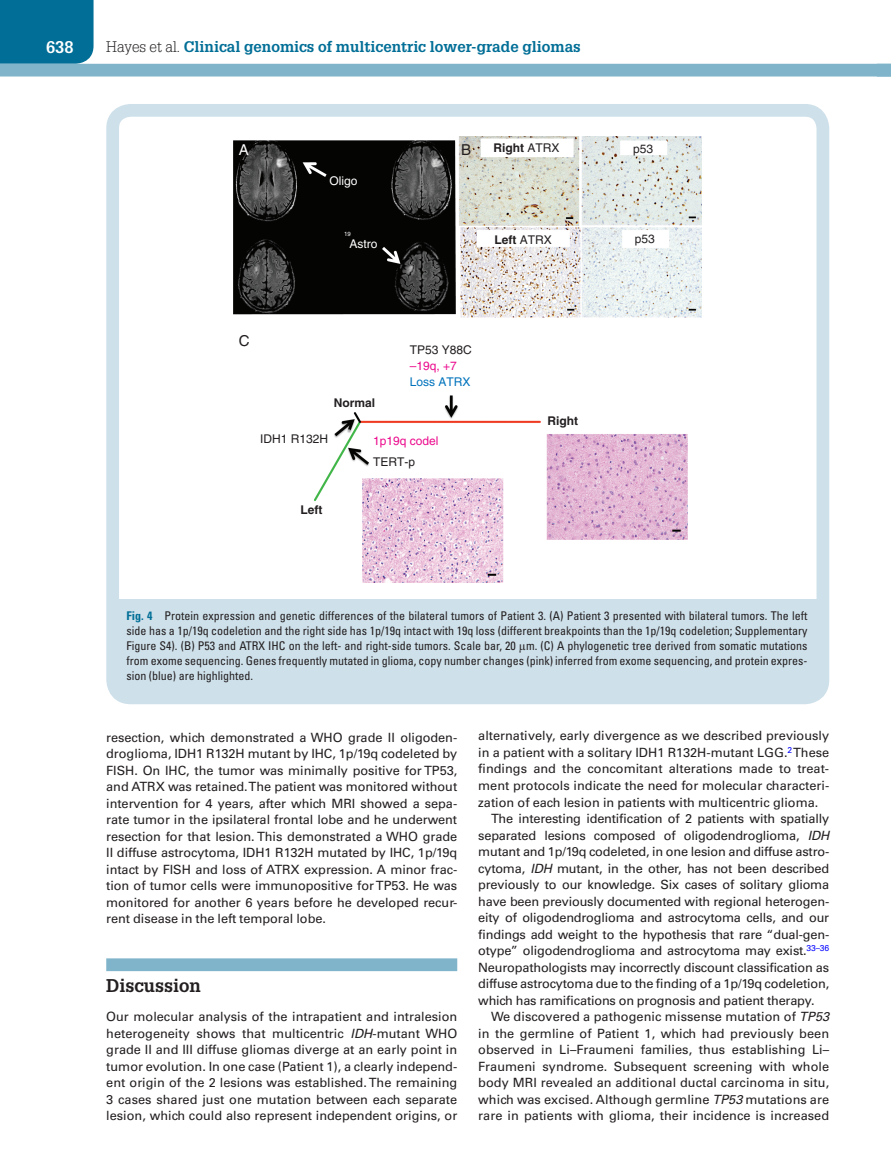
<style>
.page{position:relative;width:891px;height:1175px;background:#fff}
.page>*{position:absolute;margin:0;border:0;box-sizing:border-box;transform-origin:0 0}
.t1{font:700 18px "Glypha LT Std";color:#231f20}
.t2{font:700 16.5px "Glypha LT Std";color:#fff}
.t3{font:700 15px "Glypha LT Std";color:#006e96}
.t4{font:15px "Helvetica";color:#231f20}
.t5{font:15px "Helvetica";color:#fff}
.t6{font:12.75px/16.5px "Univers LT Std";letter-spacing:-.005em;color:#231f20;text-align:justify}
.t7{font:condensed 12px/15px "Univers LT Std";color:#231f20;text-align:justify}
.t8{font:700 12px "Helvetica";color:#231f20}
.t9{font:12px "Helvetica";color:#231f20}
.t10{font:12px "Helvetica";color:#eb0b8d}
.t11{font:12px "Helvetica";color:#fff}
.t12{font:12px "Helvetica";color:#0073bc}
.t13{font:6px "Helvetica";color:#fff}
.s1{font-weight:300;color:#231f20}
.s2{font-weight:400}
.s3{font-weight:700;color:#006e96}
.s4{font-family:"Gandhari Unicode";font-stretch:normal}
.s5{font-style:italic}
</style>
<div class="page">
<div style="left:0;top:0;width:94px;height:64px;background:#006e96"></div>
<div style="left:0;top:64px;width:891px;height:12px;background:#7fb4ca"></div>
<div style="left:106px;top:958px;width:351px;height:13px;background:#7fb4ca"></div>
<div style="left:118px;top:599px;width:700px;height:95px;background:#cee0ea"></div>
<img style="left:233px;top:136px;width:468px;height:447px">
<div style="left:106px;top:104px;width:723px;height:600px;border:13px solid #cee0ea;border-radius:18px"></div>
<p class="t2" style="left:46px;top:37px;width:29px">638</p>
<p class="t3" style="left:106px;top:37px;width:476px"><span class="s1">Hayes et al.</span> Clinical genomics of multicentric lower-grade gliomas</p>
<p class="t5" style="left:239px;top:141px;width:12px">A</p>
<p class="t11" style="left:329px;top:174px;width:30px">Oligo</p>
<p class="t13" style="left:344px;top:230px;width:8px">19</p>
<p class="t11" style="left:349px;top:237px;width:30px">Astro</p>
<p class="t4" style="left:461px;top:141px;width:12px">B</p>
<p class="t8" style="left:494px;top:141px;width:67px">Right <span class="s2">ATRX</span></p>
<p class="t8" style="left:494px;top:232px;width:59px">Left <span class="s2">ATRX</span></p>
<p class="t4" style="left:239px;top:331px;width:12px">C</p>
<p class="t8" style="left:334px;top:395px;width:43px">Normal</p>
<p class="t9" style="left:410px;top:342px;width:64px">TP53 Y88C</p>
<p class="t10" style="left:410px;top:359px;width:49px">–19q, +7</p>
<p class="t12" style="left:410px;top:375px;width:62px">Loss ATRX</p>
<p class="t9" style="left:260px;top:432px;width:70px">IDH1 R132H</p>
<p class="t10" style="left:373px;top:434px;width:67px">1p19q codel</p>
<p class="t9" style="left:373px;top:454px;width:43px">TERT-p</p>
<p class="t8" style="left:301px;top:503px;width:23px">Left</p>
<p class="t8" style="left:547px;top:413px;width:32px">Right</p>
<p class="t9" style="left:633px;top:141px;width:22px">p53</p>
<p class="t9" style="left:635px;top:232px;width:22px">p53</p>
<p class="t7" style="left:127px;top:608px;width:683px"><span class="s3">Fig. 4</span> Protein expression and genetic differences of the bilateral tumors of Patient 3. (A) Patient 3 presented with bilateral tumors. The left side has a 1p/19q codeletion and the right side has 1p/19q intact with 19q loss (different breakpoints than the 1p/19q codeletion; Supplementary Figure S4). (B) P53 and ATRX IHC on the left- and right-side tumors. Scale bar, 20 <span class="s4">μ</span>m. (C) A phylogenetic tree derived from somatic mutations from exome sequencing. Genes frequently mutated in glioma, copy number changes (pink) inferred from exome sequencing, and protein expres&shy;sion (blue) are highlighted.</p>
<p class="t6" style="left:106px;top:729px;width:353px">resection, which demonstrated a WHO grade II oligoden&shy;droglioma, IDH1 R132H mutant by IHC, 1p/19q codeleted by FISH. On IHC, the tumor was minimally positive for TP53, and ATRX was retained. The patient was monitored without intervention for 4 years, after which MRI showed a sepa&shy;rate tumor in the ipsilateral frontal lobe and he underwent resection for that lesion. This demonstrated a WHO grade II diffuse astrocytoma, IDH1 R132H mutated by IHC, 1p/19q intact by FISH and loss of ATRX expression. A minor frac&shy;tion of tumor cells were immunopositive for TP53. He was monitored for another 6 years before he developed recur&shy;rent disease in the left temporal lobe.</p>
<h1 class="t1" style="left:106px;top:974px;width:96px">Discussion</h1>
<p class="t6" style="left:106px;top:1008px;width:353px">Our molecular analysis of the intrapatient and intralesion heterogeneity shows that multicentric <span class="s5">IDH</span>-mutant WHO grade II and III diffuse gliomas diverge at an early point in tumor evolution. In one case (Patient 1), a clearly independ&shy;ent origin of the 2 lesions was established. The remaining 3 cases shared just one mutation between each separate lesion, which could also represent independent origins, or</p>
<p class="t6" style="left:478px;top:727px;width:352px">alternatively, early divergence as we described previously</p>
<p class="t6" style="left:478px;top:744px;width:353px">in a patient with a solitary IDH1 R132H-mutant LGG.<sup>2</sup> These</p>
<p class="t6" style="left:478px;top:760px;width:352px">findings and the concomitant alterations made to treat-</p>
<p class="t6" style="left:478px;top:777px;width:353px">ment protocols indicate the need for molecular characteri-</p>
<p class="t6" style="left:478px;top:793px;width:342px">zation of each lesion in patients with multicentric glioma.</p>
<p class="t6" style="left:491px;top:810px;width:340px">The interesting identification of 2 patients with spatially</p>
<p class="t6" style="left:478px;top:826px;width:353px">separated lesions composed of oligodendroglioma, <span class="s5">IDH</span></p>
<p class="t6" style="left:478px;top:843px;width:353px">mutant and 1p/19q codeleted, in one lesion and diffuse astro-</p>
<p class="t6" style="left:478px;top:859px;width:352px">cytoma, <span class="s5">IDH</span> mutant, in the other, has not been described</p>
<p class="t6" style="left:478px;top:876px;width:353px">previously to our knowledge. Six cases of solitary glioma</p>
<p class="t6" style="left:478px;top:892px;width:353px">have been previously documented with regional heterogen-</p>
<p class="t6" style="left:478px;top:909px;width:352px">eity of oligodendroglioma and astrocytoma cells, and our</p>
<p class="t6" style="left:478px;top:925px;width:352px">findings add weight to the hypothesis that rare “dual-gen-</p>
<p class="t6" style="left:478px;top:942px;width:353px">otype” oligodendroglioma and astrocytoma may exist.<sup>33–36</sup></p>
<p class="t6" style="left:478px;top:958px;width:352px">Neuropathologists may incorrectly discount classification as</p>
<p class="t6" style="left:478px;top:975px;width:353px">diffuse astrocytoma due to the finding of a 1p/19q codeletion,</p>
<p class="t6" style="left:478px;top:991px;width:338px">which has ramifications on prognosis and patient therapy.</p>
<p class="t6" style="left:491px;top:1008px;width:340px">We discovered a pathogenic missense mutation of <span class="s5">TP53</span></p>
<p class="t6" style="left:478px;top:1024px;width:352px">in the germline of Patient 1, which had previously been</p>
<p class="t6" style="left:478px;top:1041px;width:353px">observed in Li–Fraumeni families, thus establishing Li–</p>
<p class="t6" style="left:478px;top:1057px;width:353px">Fraumeni syndrome. Subsequent screening with whole</p>
<p class="t6" style="left:478px;top:1074px;width:353px">body MRI revealed an additional ductal carcinoma in situ,</p>
<p class="t6" style="left:478px;top:1090px;width:352px">which was excised. Although germline <span class="s5">TP53</span> mutations are</p>
<p class="t6" style="left:478px;top:1107px;width:352px">rare in patients with glioma, their incidence is increased</p>
</div>
